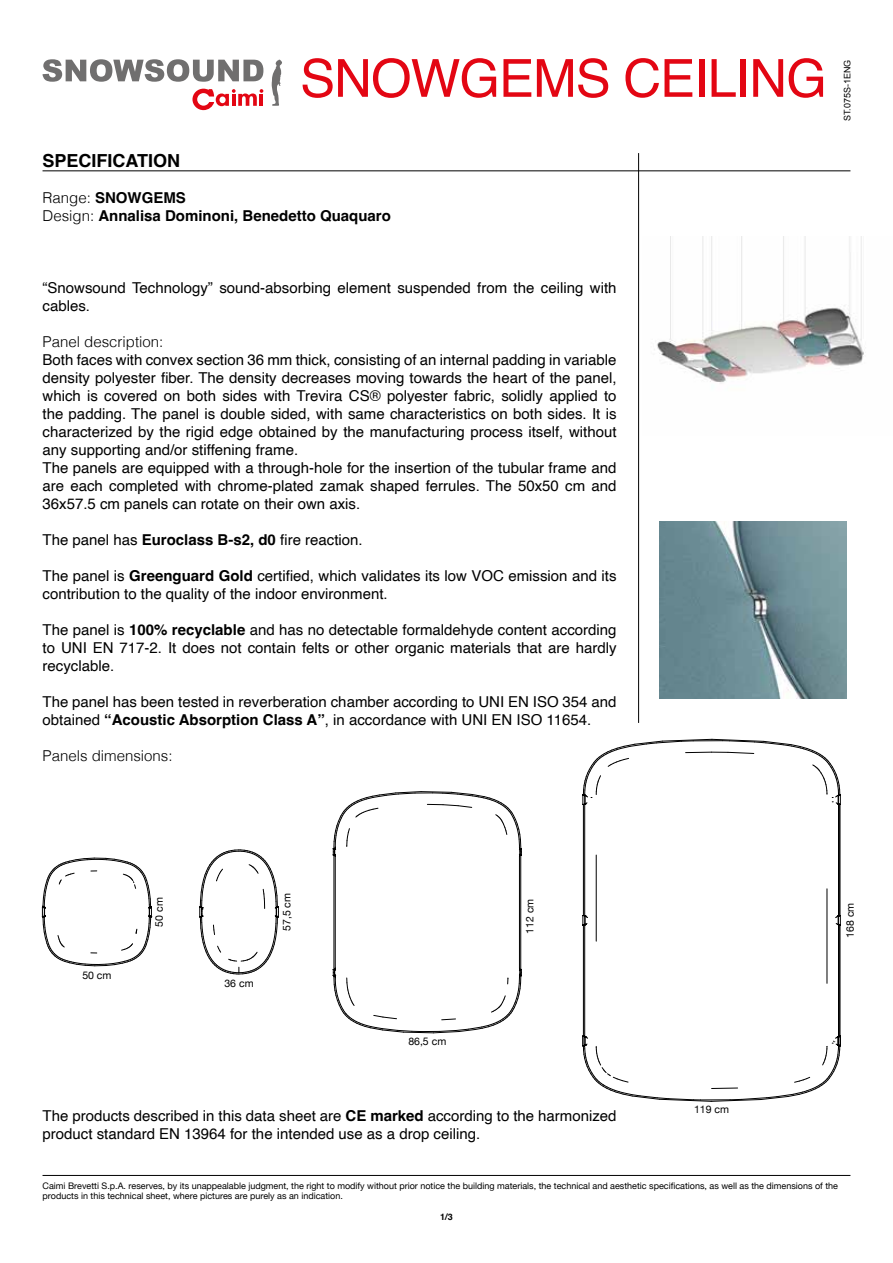
<style>
.page{position:relative;width:893px;height:1263px;background:#fff}
.page>*{position:absolute;margin:0;border:0;box-sizing:border-box;transform-origin:0 0}
.t1{font:52.5px "Helvetica";letter-spacing:-.02em;color:#e30613}
.t2{font:700 18px "Helvetica";color:#000}
.t3{font:15px/18px "Helvetica";color:#000}
.t4{font:700 15px/18px "Helvetica";color:#000}
.t5{font:300 15px "Helvetica";color:#000}
.t6{font:10.5px "Helvetica Neue";color:#000}
.t7{font:9px/10.8px "Helvetica Neue";color:#000}
.t8{font:9px "Arial";color:#000}
.t9{font:700 9px "Helvetica";color:#000}
.s1{font-weight:300}
.s2{font-weight:700}
</style>
<div class="page">
<hr style="left:43px;top:170px;width:807px;height:1px;background:#000">
<hr style="left:43px;top:1175px;width:807px;height:1px;background:#000">
<hr style="left:638px;top:153px;width:1px;height:570px;background:#000">
<svg style="left:43px;top:59px;width:220px;height:23px"></svg>
<svg style="left:272px;top:60px;width:10px;height:46px"></svg>
<svg style="left:192px;top:89px;width:71px;height:21px"></svg>
<img style="left:654px;top:236px;width:210px;height:147px">
<svg style="left:42px;top:857px;width:110px;height:109px"></svg>
<svg style="left:199px;top:849px;width:80px;height:126px"></svg>
<hr style="left:334px;top:855px;width:1px;height:114px;background:#000">
<hr style="left:519px;top:856px;width:1px;height:112px;background:#000">
<hr style="left:335px;top:856px;width:1px;height:112px;background:#000">
<hr style="left:520px;top:855px;width:1px;height:114px;background:#000">
<svg style="left:333px;top:791px;width:189px;height:66px"></svg>
<svg style="left:333px;top:968px;width:189px;height:65px"></svg>
<hr style="left:584px;top:804px;width:1px;height:112px;background:#000">
<hr style="left:583px;top:804px;width:1px;height:111px;background:#000">
<hr style="left:584px;top:925px;width:1px;height:111px;background:#000">
<hr style="left:583px;top:925px;width:1px;height:111px;background:#000">
<svg style="left:583px;top:915px;width:5px;height:11px"></svg>
<hr style="left:838px;top:804px;width:1px;height:112px;background:#000">
<hr style="left:839px;top:804px;width:1px;height:111px;background:#000">
<hr style="left:838px;top:925px;width:1px;height:111px;background:#000">
<hr style="left:839px;top:925px;width:1px;height:111px;background:#000">
<svg style="left:835px;top:915px;width:6px;height:11px"></svg>
<hr style="left:827px;top:889px;width:1px;height:94px;background:#000">
<hr style="left:596px;top:855px;width:1px;height:86px;background:#000">
<svg style="left:583px;top:739px;width:258px;height:66px"></svg>
<svg style="left:583px;top:1036px;width:258px;height:66px"></svg>
<img style="left:659px;top:521px;width:188px;height:177px">
<h1 class="t1" style="left:300px;top:38px;width:528px">SNOWGEMS CEILING</h1>
<p class="t8" style="left:841px;top:121px;width:63px;rotate:-90deg">ST.075S-1ENG</p>
<p class="t2" style="left:43px;top:149px;width:139px">SPECIFICATION</p>
<p class="t4" style="left:43px;top:190px;width:350px"><span class="s1">Range:</span> SNOWGEMS<br><span class="s1">Design:</span> Annalisa Dominoni, Benedetto Quaquaro</p>
<p class="t3" style="left:43px;top:279px;width:575px">“Snowsound Technology” sound-absorbing element suspended from the ceiling with cables.</p>
<p class="t5" style="left:43px;top:329px;width:122px">Panel description:</p>
<p class="t3" style="left:43px;top:351px;width:575px">Both faces with convex section 36 mm thick, consisting of an internal padding in variable density polyester fiber. The density decreases moving towards the heart of the panel, which is covered on both sides with Trevira CS® polyester fabric, solidly applied to the padding. The panel is double sided, with same characteristics on both sides. It is characterized by the rigid edge obtained by the manufacturing process itself, without any supporting and/or stiffening frame.<br>The panels are equipped with a through-hole for the insertion of the tubular frame and are each completed with chrome-plated zamak shaped ferrules. The 50x50 cm and 36x57.5 cm panels can rotate on their own axis.</p>
<p class="t3" style="left:43px;top:531px;width:322px">The panel has <span class="s2">Euroclass B-s2, d0</span> fire reaction.</p>
<p class="t3" style="left:43px;top:567px;width:576px">The panel is <span class="s2">Greenguard Gold</span> certified, which validates its low VOC emission and its contribution to the quality of the indoor environment.</p>
<p class="t3" style="left:43px;top:621px;width:575px;text-align:justify">The panel is <span class="s2">100% recyclable</span> and has no detectable formaldehyde content according to UNI EN 717-2. It does not contain felts or other organic materials that are hardly recyclable.</p>
<p class="t3" style="left:43px;top:693px;width:576px">The panel has been tested in reverberation chamber according to UNI EN ISO 354 and obtained <span class="s2">“Acoustic Absorption Class A”</span>, in accordance with UNI EN ISO 11654.</p>
<p class="t5" style="left:43px;top:743px;width:132px">Panels dimensions:</p>
<p class="t6" style="left:82px;top:967px;width:31px">50 cm</p>
<p class="t6" style="left:152px;top:926px;width:31px;rotate:-90deg">50 cm</p>
<p class="t6" style="left:279px;top:931px;width:39px;rotate:-90deg">57,5 cm</p>
<p class="t6" style="left:522px;top:934px;width:37px;rotate:-90deg">112 cm</p>
<p class="t6" style="left:842px;top:938px;width:37px;rotate:-90deg">168 cm</p>
<p class="t6" style="left:224px;top:975px;width:31px">36 cm</p>
<p class="t6" style="left:408px;top:1033px;width:39px">86,5 cm</p>
<p class="t3" style="left:43px;top:1107px;width:576px">The products described in this data sheet are <span class="s2">CE marked</span> according to the harmonized product standard EN 13964 for the intended use as a drop ceiling.</p>
<p class="t6" style="left:694px;top:1102px;width:37px">119 cm</p>
<p class="t7" style="left:43px;top:1180px;width:797px">Caimi Brevetti S.p.A. reserves, by its unappealable judgment, the right to modify without prior notice the building materials, the technical and aesthetic specifications, as well as the dimensions of the products in this technical sheet, where pictures are purely as an indication.</p>
<p class="t9" style="left:440px;top:1212px;width:14px">1/3</p>
</div>
